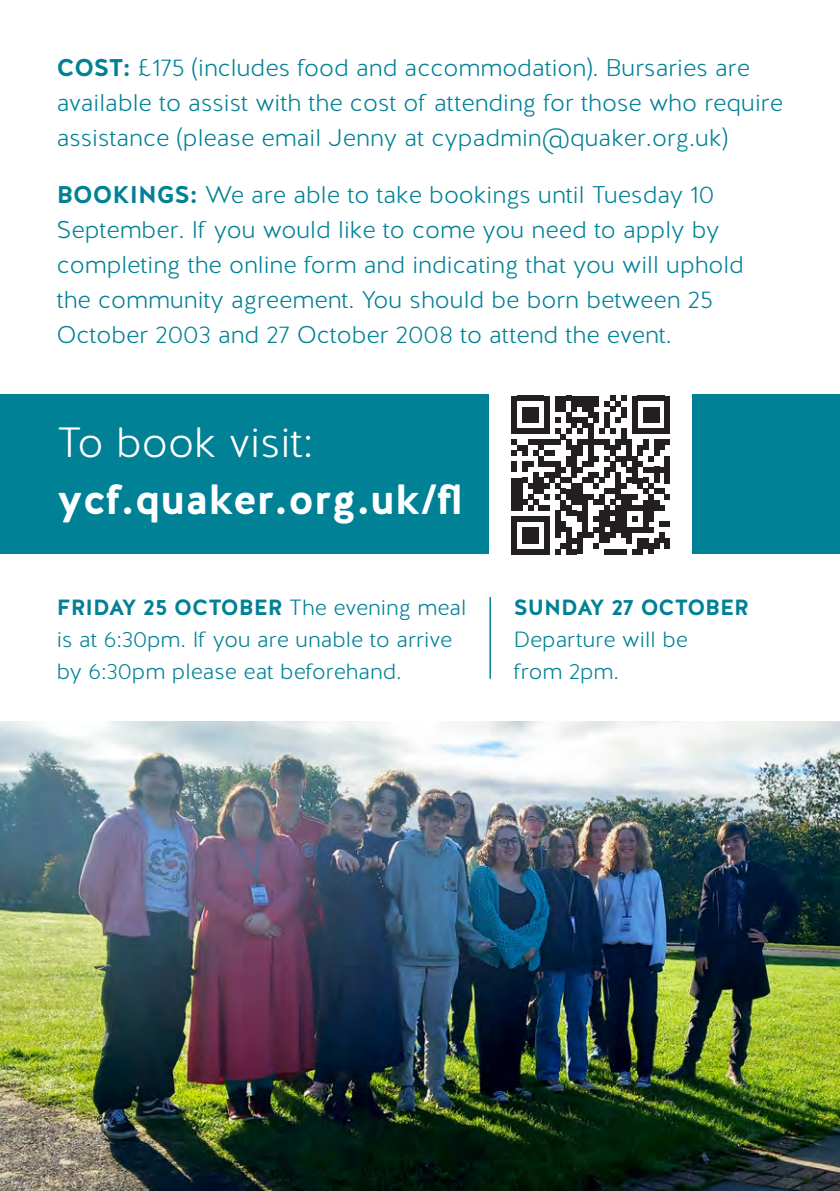
<style>
.page{position:relative;width:840px;height:1191px;background:#fff}
.page>*{position:absolute;margin:0;border:0;box-sizing:border-box;transform-origin:0 0}
.t1{font:700 42.2px/56.4px "Halis R";color:#fff}
.t2{font:300 24.2px/35.2px "Halis R";color:#008195}
.t3{font:300 22px/32px "Halis R";color:#008195}
.s1{font-weight:700}
.s2{font-weight:300}
</style>
<div class="page">
<div style="left:0;top:394px;width:839px;height:160px;background:#008195"></div>
<hr style="left:489px;top:597px;width:1px;height:81px;background:#008195">
<div style="left:489px;top:374px;width:202px;height:202px;background:#fff"></div>
<svg style="left:511px;top:395px;width:158px;height:159px"></svg>
<div style="left:664px;top:538px;width:5px;height:11px;background:#231f20"></div>
<img style="left:0;top:721px;width:839px;height:470px">
<p class="t2" style="left:57px;top:51px;width:727px"><span class="s1">COST:</span> £175 (includes food and accommodation). Bursaries are available to assist with the cost of attending for those who require assistance (please email Jenny at cypadmin@quaker.org.uk)</p>
<p class="t2" style="left:57px;top:177px;width:688px"><span class="s1">BOOKINGS:</span> We are able to take bookings until Tuesday 10<br>September. If you would like to come you need to apply by completing the online form and indicating that you will uphold the community agreement. You should be born between 25<br>October 2003 and 27 October 2008 to attend the event.</p>
<p class="t1" style="left:57px;top:415px;width:407px"><span class="s2">To book visit: </span>ycf.quaker.org.uk/fl</p>
<p class="t3" style="left:57px;top:592px;width:411px"><span class="s1">FRIDAY 25 OCTOBER</span> The evening meal is at 6:30pm. If you are unable to arrive by 6:30pm please eat beforehand.</p>
<p class="t3" style="left:513px;top:592px;width:236px"><span class="s1">SUNDAY 27 OCTOBER<br></span>Departure will be<br>from 2pm.</p>
</div>
